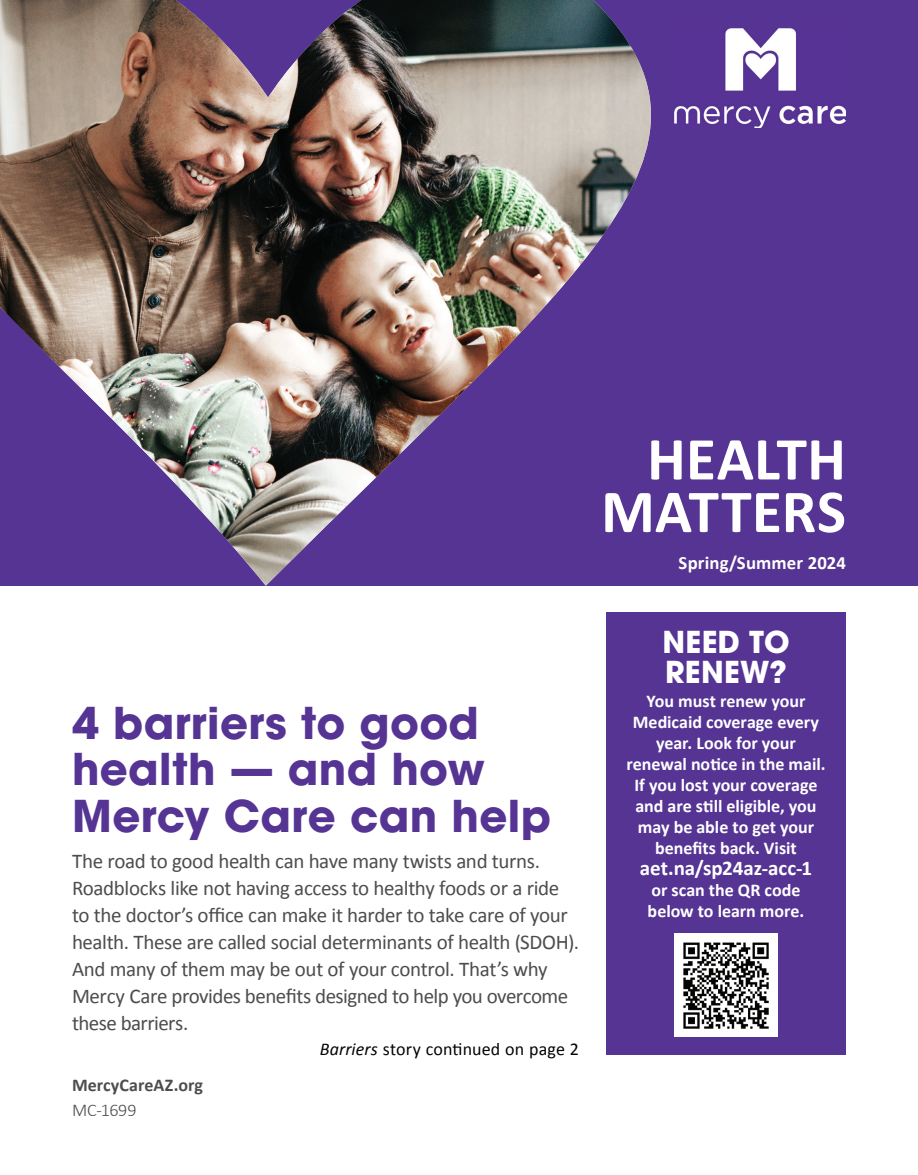
<style>
.page{position:relative;width:918px;height:1175px;background:#fff}
.page>*{position:absolute;margin:0;border:0;box-sizing:border-box;transform-origin:0 0}
.t1{font:700 61.5px/52.5px "Calibri";color:#fff;text-align:right}
.t2{font:700 43.5px/46.5px "ITC Avant Garde Pro";letter-spacing:.01em;color:#563494}
.t3{font:700 30px/30px "ITC Avant Garde Pro";letter-spacing:.01em;color:#fff}
.t4{font:21px/27px "Calibri";letter-spacing:-.02em;color:#4c4d4e}
.t5{font:700 21px "Calibri";letter-spacing:-.005em;color:#fff}
.t6{font:700 18.75px "Calibri";letter-spacing:.01em;color:#fff}
.t7{font:700 18px/21px "Calibri";color:#fff;text-align:center}
.t8{font:18px "Calibri";color:#040503}
.t9{font:700 18px "Calibri";color:#4c4d4e}
.t10{font:300 18px "Calibri";letter-spacing:-.01em;color:#4c4d4e}
.s1{font-style:italic}
</style>
<div class="page">
<div style="left:0;top:0;width:918px;height:585px;background:#563494"></div>
<img style="left:745px;top:29px;width:101px;height:99px">
<svg style="left:674px;top:28px;width:71px;height:96px"></svg>
<img style="left:0;top:0;width:651px;height:585px">
<div style="left:606px;top:612px;width:240px;height:442px;background:#563494"></div>
<img style="left:674px;top:933px;width:104px;height:103px">
<h2 class="t2" style="left:72px;top:699px;width:481px">4 barriers to good health — and how<br>Mercy Care can help</h2>
<p class="t4" style="left:72px;top:847px;width:508px">The road to good health can have many twists and turns.<br>Roadblocks like not having access to healthy foods or a ride to the doctor’s office can make it harder to take care of your health. These are called social determinants of health (SDOH).<br>And many of them may be out of your control. That’s why Mercy Care provides benefits designed to help you overcome these barriers.</p>
<p class="t8" style="left:320px;top:1037px;width:261px"><span class="s1">Barriers</span> story continued on page 2</p>
<p class="t9" style="left:72px;top:1073px;width:133px">MercyCareAZ.org</p>
<p class="t10" style="left:72px;top:1099px;width:66px">MC-1699</p>
<h1 class="t1" style="left:601px;top:430px;width:246px">HEALTH<br>MATTERS</h1>
<h1 class="t6" style="left:679px;top:551px;width:169px">Spring/Summer 2024</h1>
<h3 class="t3" style="left:662px;top:626px;width:129px">NEED TO<br>RENEW?</h3>
<p class="t7" style="left:626px;top:689px;width:201px">You must renew your<br>Medicaid coverage every year. Look for your renewal notice in the mail.<br>If you lost your coverage and are still eligible, you may be able to get your benefits back. Visit</p>
<p class="t5" style="left:640px;top:855px;width:174px">aet.na/sp24az-acc-1</p>
<p class="t7" style="left:648px;top:878px;width:158px;text-align:left">or scan the QR code below to learn more.</p>
</div>
